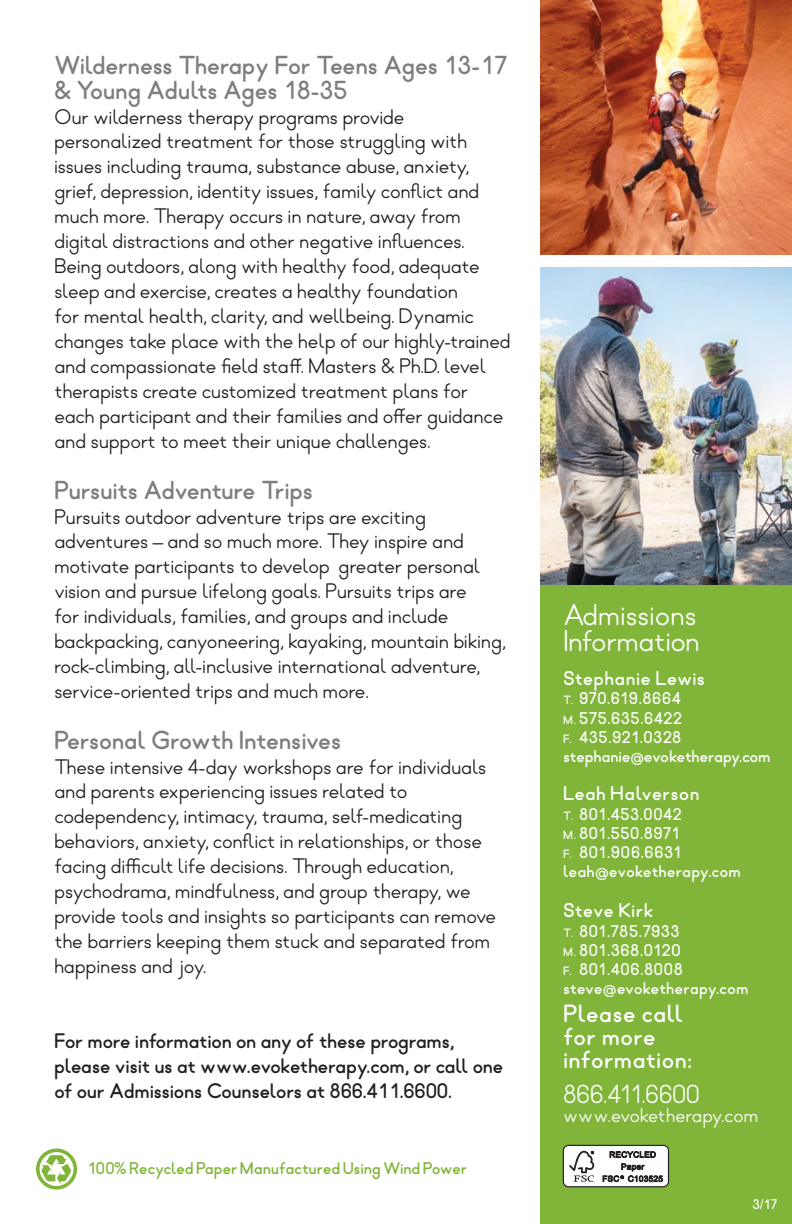
<style>
.page{position:relative;width:792px;height:1224px;background:#fff}
.page>*{position:absolute;margin:0;border:0;box-sizing:border-box;transform-origin:0 0}
.t1{font:30px/25.6px "Geometron Pro Radial 500";letter-spacing:-.02em;color:#fff}
.t2{font:26px/25px "Geometron Pro Radial 700";letter-spacing:-.03em;color:#7c7e81}
.t3{font:26px "Geometron Pro Radial 500";color:#fff}
.t4{font:25px/23px "Geometron Pro Radial 700";color:#fff}
.t5{font:21px/25px "Geometron Pro Radial 500";letter-spacing:-.03em;color:#231f20}
.t6{font:21px/25px "Geometron Pro Radial 700";letter-spacing:-.03em;color:#231f20}
.t7{font:20px "Geometron Pro Radial 700";letter-spacing:.01em;color:#fff}
.t8{font:20px "Geometron Pro Radial 500";letter-spacing:-.02em;color:#fff}
.t9{font:17px/19px "Geometron Pro Radial 700";color:#fff}
.t10{font:17px "Geometron Pro Radial 700";letter-spacing:-.02em;color:#80b539}
.t11{font:14px "Geometron Pro Radial 700";color:#fff}
.s1{font-size:12px}
</style>
<div class="page">
<img style="left:540px;top:268px;width:252px;height:317px">
<img style="left:540px;top:0;width:252px;height:255px">
<div style="left:540px;top:585px;width:252px;height:639px;background:#80b539"></div>
<svg style="left:36px;top:1149px;width:41px;height:41px"></svg>
<div style="left:563px;top:1145px;width:105px;height:42px;background:#fff;border-radius:5px"></div>
<div style="left:563px;top:1145px;width:106px;height:42px;border:1px solid #231f20;border-radius:5px"></div>
<svg style="left:569px;top:1151px;width:25px;height:31px"></svg>
<svg style="left:603px;top:1151px;width:60px;height:31px"></svg>
<p class="t2" style="left:54px;top:52px;width:455px">Wilderness Therapy For Teens Ages 13-17 &amp; Young Adults Ages 18-35</p>
<p class="t5" style="left:54px;top:104px;width:458px">Our wilderness therapy programs provide personalized treatment for those struggling with issues including trauma, substance abuse, anxiety, grief, depression, identity issues, family conflict and much more. Therapy occurs in nature, away from digital distractions and other negative influences.<br>Being outdoors, along with healthy food, adequate sleep and exercise, creates a healthy foundation<br>for mental health, clarity, and wellbeing. Dynamic changes take place with the help of our highly-trained and compassionate field staff. Masters &amp; Ph.D. level therapists create customized treatment plans for each participant and their families and offer guidance and support to meet their unique challenges.</p>
<p class="t2" style="left:54px;top:477px;width:261px">Pursuits Adventure Trips</p>
<p class="t5" style="left:54px;top:504px;width:453px">Pursuits outdoor adventure trips are exciting adventures – and so much more. They inspire and motivate participants to develop greater personal vision and pursue lifelong goals. Pursuits trips are<br>for individuals, families, and groups and include backpacking, canyoneering, kayaking, mountain biking, rock-climbing, all-inclusive international adventure, service-oriented trips and much more.</p>
<p class="t2" style="left:54px;top:727px;width:289px">Personal Growth Intensives</p>
<p class="t5" style="left:54px;top:754px;width:444px">These intensive 4-day workshops are for individuals and parents experiencing issues related to codependency, intimacy, trauma, self-medicating behaviors, anxiety, conflict in relationships, or those facing difficult life decisions. Through education, psychodrama, mindfulness, and group therapy, we provide tools and insights so participants can remove the barriers keeping them stuck and separated from happiness and joy.</p>
<p class="t6" style="left:54px;top:1028px;width:451px">For more information on any of these programs, please visit us at www.evoketherapy.com, or call one of our Admissions Counselors at 866.411.6600.</p>
<p class="t10" style="left:87px;top:1156px;width:382px">100% Recycled Paper Manufactured Using Wind Power</p>
<h1 class="t1" style="left:563px;top:602px;width:139px">Admissions<br>Information</h1>
<p class="t7" style="left:563px;top:663px;width:144px">Stephanie Lewis</p>
<p class="t9" style="left:563px;top:688px;width:209px"><span class="s1">T.</span> 970.619.8664<br><span class="s1">M.</span> 575.635.6422<br><span class="s1">F.</span> 435.921.0328 stephanie@evoketherapy.com</p>
<p class="t7" style="left:563px;top:778px;width:138px">Leah Halverson</p>
<p class="t9" style="left:563px;top:805px;width:179px"><span class="s1">T.</span> 801.453.0042<br><span class="s1">M.</span> 801.550.8971<br><span class="s1">F.</span> 801.906.6631 leah@evoketherapy.com</p>
<p class="t7" style="left:563px;top:895px;width:92px">Steve Kirk</p>
<p class="t9" style="left:563px;top:922px;width:187px"><span class="s1">T.</span> 801.785.7933<br><span class="s1">M.</span> 801.368.0120<br><span class="s1">F.</span> 801.406.8008 steve@evoketherapy.com</p>
<p class="t4" style="left:563px;top:1002px;width:130px">Please call for more information:</p>
<p class="t3" style="left:563px;top:1077px;width:138px">866.411.6600</p>
<p class="t8" style="left:563px;top:1101px;width:197px">www.evoketherapy.com</p>
<p class="t11" style="left:752px;top:1194px;width:27px">3/17</p>
</div>
